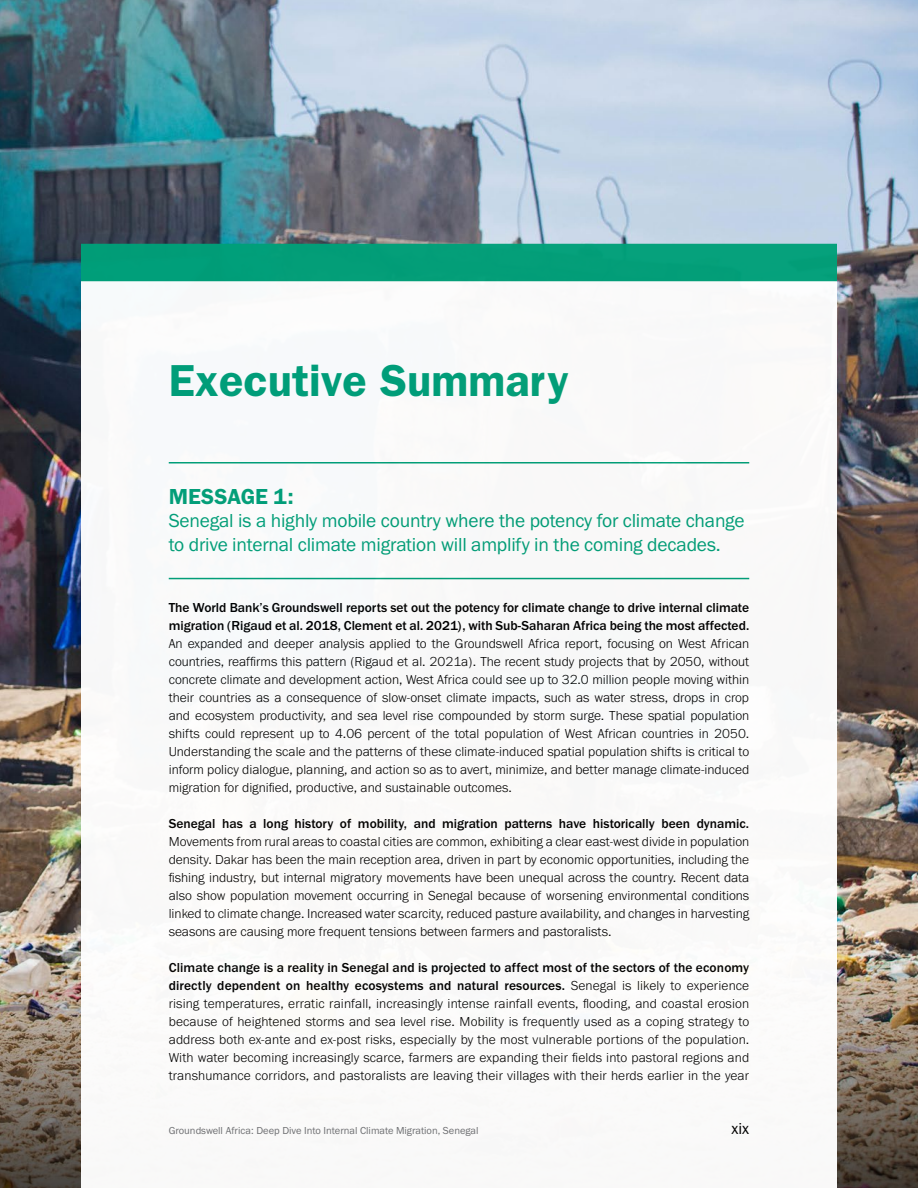
<style>
.page{position:relative;width:918px;height:1188px;background:#fff}
.page>*{position:absolute;margin:0;border:0;box-sizing:border-box;transform-origin:0 0}
.t1{font:600 45px "ITC Franklin Gothic Std";color:#00a079}
.t2{font:22.5px "Franklin Gothic URW Dem";color:#00a079}
.t3{font:19.5px/23.4px "Franklin Gothic URW Boo";letter-spacing:-.01em;color:#00a079}
.t4{font:16.5px "Franklin Gothic URW Boo";color:#000}
.t5{font:300 13.5px/18px "Franklin Gothic URW";color:#000;text-align:justify}
.t6{font:500 13.5px/18px "Franklin Gothic URW";color:#000}
.t7{font:10.5px "Franklin Gothic URW Boo";color:#6d6e71}
.s1{font-weight:500}
</style>
<div class="page">
<img style="left:0;top:0;width:918px;height:941px">
<img style="left:0;top:941px;width:918px;height:247px">
<div style="left:81px;top:256px;width:756px;height:932px;background:#fff"></div>
<div style="left:81px;top:244px;width:756px;height:37px;background:#00a079"></div>
<hr style="left:169px;top:462px;width:580px;height:2px;background:#00a079">
<hr style="left:169px;top:578px;width:580px;height:1px;background:#00a079">
<h1 class="t1" style="left:169px;top:354px;width:402px">Executive Summary</h1>
<h2 class="t2" style="left:169px;top:483px;width:126px">MESSAGE 1:</h2>
<h3 class="t3" style="left:169px;top:509px;width:577px">Senegal is a highly mobile country where the potency for climate change to drive internal climate migration will amplify in the coming decades.</h3>
<p class="t6" style="left:169px;top:598px;width:582px">The World Bank’s Groundswell reports set out the potency for climate change to drive internal climate migration (Rigaud et al. 2018, Clement et al. 2021), with Sub-Saharan Africa being the most affected.</p>
<p class="t5" style="left:169px;top:634px;width:582px">An expanded and deeper analysis applied to the Groundswell Africa report, focusing on West African countries, reaffirms this pattern (Rigaud et al. 2021a). The recent study projects that by 2050, without concrete climate and development action, West Africa could see up to 32.0 million people moving within their countries as a consequence of slow-onset climate impacts, such as water stress, drops in crop and ecosystem productivity, and sea level rise compounded by storm surge. These spatial population shifts could represent up to 4.06 percent of the total population of West African countries in 2050.<br>Understanding the scale and the patterns of these climate-induced spatial population shifts is critical to inform policy dialogue, planning, and action so as to avert, minimize, and better manage climate-induced migration for dignified, productive, and sustainable outcomes.</p>
<p class="t6" style="left:169px;top:814px;width:582px">Senegal has a long history of mobility, and migration patterns have historically been dynamic.</p>
<p class="t5" style="left:169px;top:832px;width:582px">Movements from rural areas to coastal cities are common, exhibiting a clear east-west divide in population density. Dakar has been the main reception area, driven in part by economic opportunities, including the fishing industry, but internal migratory movements have been unequal across the country. Recent data also show population movement occurring in Senegal because of worsening environmental conditions linked to climate change. Increased water scarcity, reduced pasture availability, and changes in harvesting seasons are causing more frequent tensions between farmers and pastoralists.</p>
<p class="t5" style="left:169px;top:958px;width:582px"><span class="s1">Climate change is a reality in Senegal and is projected to affect most of the sectors of the economy directly dependent on healthy ecosystems and natural resources.</span> Senegal is likely to experience rising temperatures, erratic rainfall, increasingly intense rainfall events, flooding, and coastal erosion because of heightened storms and sea level rise. Mobility is frequently used as a coping strategy to address both ex-ante and ex-post risks, especially by the most vulnerable portions of the population.<br>With water becoming increasingly scarce, farmers are expanding their fields into pastoral regions and transhumance corridors, and pastoralists are leaving their villages with their herds earlier in the year</p>
<p class="t7" style="left:169px;top:1124px;width:311px">Groundswell Africa: Deep Dive Into Internal Climate Migration, Senegal</p>
<p class="t4" style="left:731px;top:1118px;width:19px">xix</p>
</div>
